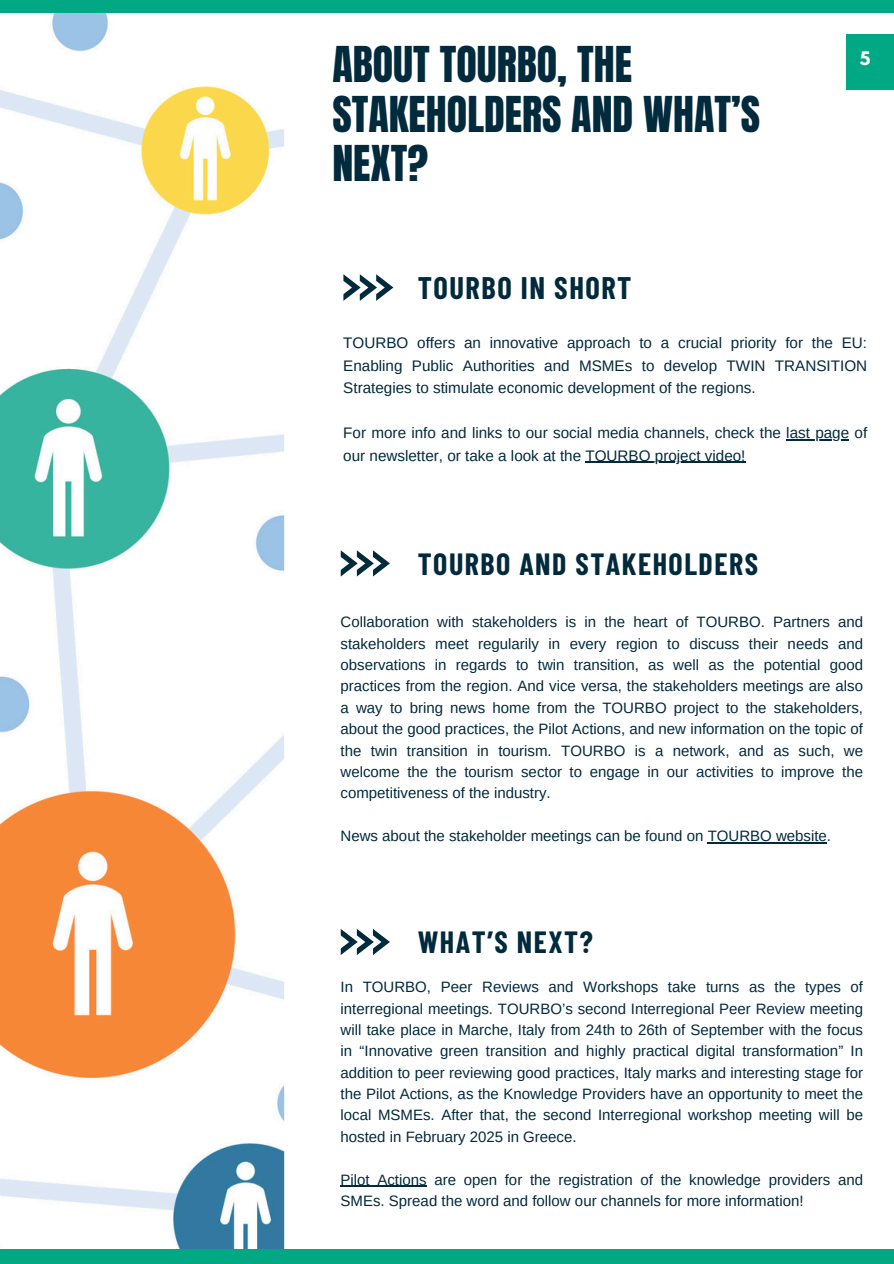
<style>
.page{position:relative;width:894px;height:1264px;background:#fff}
.page>*{position:absolute;margin:0;border:0;box-sizing:border-box;transform-origin:0 0}
.t1{font:42px/49.5px "Anton";color:#022a3d}
.t2{font:700 30.45px "Barlow Condensed";letter-spacing:.05em;color:#022a3d}
.t3{font:700 30px "Barlow Condensed";letter-spacing:.05em;color:#022a3d}
.t4{font:700 16.5px "League Spartan";color:#fff}
.t5{font:15.3px/22.5px "Arimo";color:#022a3d;text-align:justify}
.t6{font:15px/21.3px "Arimo";color:#022a3d;text-align:justify}
</style>
<div class="page">
<img style="left:0;top:12px;width:284px;height:1237px">
<div style="left:0;top:0;width:893px;height:12px;background:#00a984"></div>
<div style="left:0;top:1249px;width:893px;height:14px;background:#00a984"></div>
<div style="left:846px;top:34px;width:47px;height:55px;background:#00a984"></div>
<svg style="left:343px;top:274px;width:50px;height:27px"></svg>
<hr style="left:786px;top:439px;width:63px;height:1px;background:#022a3d">
<hr style="left:585px;top:462px;width:160px;height:1px;background:#022a3d">
<svg style="left:340px;top:550px;width:50px;height:26px"></svg>
<hr style="left:707px;top:842px;width:119px;height:1px;background:#022a3d">
<svg style="left:340px;top:929px;width:50px;height:25px"></svg>
<hr style="left:340px;top:1185px;width:86px;height:1px;background:#022a3d">
<h2 class="t1" style="left:332px;top:40px;width:429px">ABOUT TOURBO, THE<br>STAKEHOLDERS AND WHAT’S<br>NEXT?</h2>
<p class="t2" style="left:417px;top:268px;width:215px">TOURBO IN SHORT</p>
<p class="t4" style="left:859px;top:51px;width:12px">5</p>
<h1 class="t5" style="left:343px;top:331px;width:525px">TOURBO offers an innovative approach to a crucial priority for the EU:<br>Enabling Public Authorities and MSMEs to develop TWIN TRANSITION Strategies to stimulate economic development of the regions.</h1>
<h2 class="t5" style="left:343px;top:421px;width:525px">For more info and links to our social media channels, check the last page of</h2>
<p class="t5" style="left:343px;top:444px;width:403px">our newsletter, or take a look at the TOURBO project video!</p>
<p class="t3" style="left:417px;top:544px;width:341px">TOURBO AND STAKEHOLDERS</p>
<p class="t6" style="left:340px;top:611px;width:524px">Collaboration with stakeholders is in the heart of TOURBO. Partners and stakeholders meet regularily in every region to discuss their needs and observations in regards to twin transition, as well as the potential good practices from the region. And vice versa, the stakeholders meetings are also a way to bring news home from the TOURBO project to the stakeholders, about the good practices, the Pilot Actions, and new information on the topic of the twin transition in tourism. TOURBO is a network, and as such, we welcome the the tourism sector to engage in our activities to improve the competitiveness of the industry.</p>
<p class="t6" style="left:340px;top:825px;width:492px">News about the stakeholder meetings can be found on TOURBO website.</p>
<h2 class="t3" style="left:417px;top:923px;width:176px">WHAT’S NEXT?</h2>
<p class="t6" style="left:340px;top:976px;width:524px">In TOURBO, Peer Reviews and Workshops take turns as the types of interregional meetings. TOURBO’s second Interregional Peer Review meeting will take place in Marche, Italy from 24th to 26th of September with the focus in “Innovative green transition and highly practical digital transformation” In addition to peer reviewing good practices, Italy marks and interesting stage for the Pilot Actions, as the Knowledge Providers have an opportunity to meet the local MSMEs. After that, the second Interregional workshop meeting will be hosted in February 2025 in Greece.</p>
<p class="t6" style="left:340px;top:1168px;width:524px">Pilot Actions are open for the registration of the knowledge providers and<br>SMEs. Spread the word and follow our channels for more information!</p>
</div>
